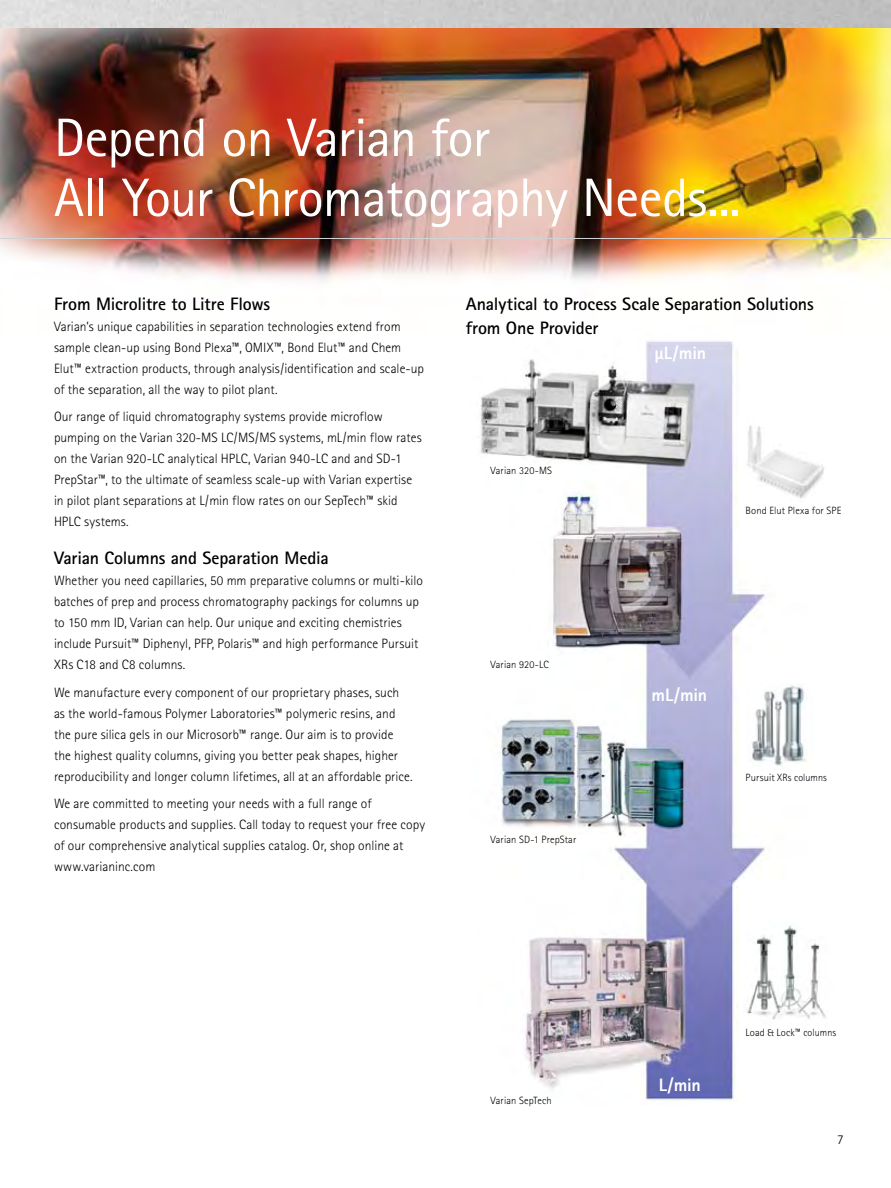
<style>
.page{position:relative;width:891px;height:1188px;background:#fff}
.page>*{position:absolute;margin:0;border:0;box-sizing:border-box;transform-origin:0 0}
.t1{font:54px/60px "Rotis Sans Serif";letter-spacing:-.015em;color:#fff}
.t2{font:700 18px/24px "Rotis Sans Serif";letter-spacing:-.01em;color:#000}
.t3{font:800 18px "Rotis Sans Serif";letter-spacing:-.01em;color:#fff}
.t4{font:300 13.5px/21px "Rotis Sans Serif";letter-spacing:.005em;color:#000}
.t5{font:300 10.5px "Rotis Sans Serif";letter-spacing:.015em;color:#000}
</style>
<div class="page">
<img style="left:0;top:28px;width:891px;height:253px">
<img style="left:480px;top:341px;width:285px;height:761px">
<img style="left:739px;top:417px;width:85px;height:84px">
<img style="left:743px;top:920px;width:83px;height:104px">
<img style="left:746px;top:684px;width:60px;height:87px">
<hr style="left:0;top:238px;width:891px;height:1px;background:#d1d3d4">
<h1 class="t1" style="left:54px;top:107px;width:688px">Depend on Varian for<br>All Your Chromatography Needs...</h1>
<h2 class="t2" style="left:54px;top:291px;width:218px">From Microlitre to Litre Flows</h2>
<p class="t4" style="left:54px;top:316px;width:372px">Varian’s unique capabilities in separation technologies extend from sample clean-up using Bond Plexa™, OMIX™, Bond Elut™ and Chem Elut™ extraction products, through analysis/identification and scale-up of the separation, all the way to pilot plant.</p>
<p class="t4" style="left:54px;top:406px;width:369px">Our range of liquid chromatography systems provide microflow pumping on the Varian 320-MS LC/MS/MS systems, mL/min flow rates on the Varian 920-LC analytical HPLC, Varian 940-LC and and SD-1<br>PrepStar™, to the ultimate of seamless scale-up with Varian expertise in pilot plant separations at L/min flow rates on our SepTech™ skid HPLC systems.</p>
<h2 class="t2" style="left:54px;top:546px;width:276px">Varian Columns and Separation Media</h2>
<p class="t4" style="left:54px;top:570px;width:371px">Whether you need capillaries, 50 mm preparative columns or multi-kilo batches of prep and process chromatography packings for columns up to 150 mm ID, Varian can help. Our unique and exciting chemistries include Pursuit™ Diphenyl, PFP, Polaris™ and high performance Pursuit XRs C18 and C8 columns.</p>
<p class="t4" style="left:54px;top:682px;width:360px">We manufacture every component of our proprietary phases, such as the world-famous Polymer Laboratories™ polymeric resins, and the pure silica gels in our Microsorb™ range. Our aim is to provide the highest quality columns, giving you better peak shapes, higher reproducibility and longer column lifetimes, all at an affordable price.</p>
<p class="t4" style="left:54px;top:793px;width:373px">We are committed to meeting your needs with a full range of consumable products and supplies. Call today to request your free copy of our comprehensive analytical supplies catalog. Or, shop online at www.varianinc.com</p>
<h2 class="t2" style="left:466px;top:291px;width:350px">Analytical to Process Scale Separation Solutions from One Provider</h2>
<p class="t5" style="left:491px;top:464px;width:63px">Varian 320-MS</p>
<p class="t5" style="left:491px;top:659px;width:60px">Varian 920-LC</p>
<p class="t5" style="left:491px;top:834px;width:87px">Varian SD-1 PrepStar</p>
<h2 class="t3" style="left:655px;top:341px;width:53px">µL/min</h2>
<p class="t5" style="left:746px;top:505px;width:97px">Bond Elut Plexa for SPE</p>
<h2 class="t3" style="left:652px;top:684px;width:57px">mL/min</h2>
<p class="t5" style="left:746px;top:771px;width:83px">Pursuit XRs columns</p>
<p class="t5" style="left:491px;top:1095px;width:63px">Varian SepTech</p>
<h2 class="t3" style="left:659px;top:1073px;width:44px">L/min</h2>
<p class="t5" style="left:746px;top:1026px;width:92px">Load &amp; Lock™ columns</p>
<p class="t4" style="left:837px;top:1129px;width:8px">7</p>
</div>
